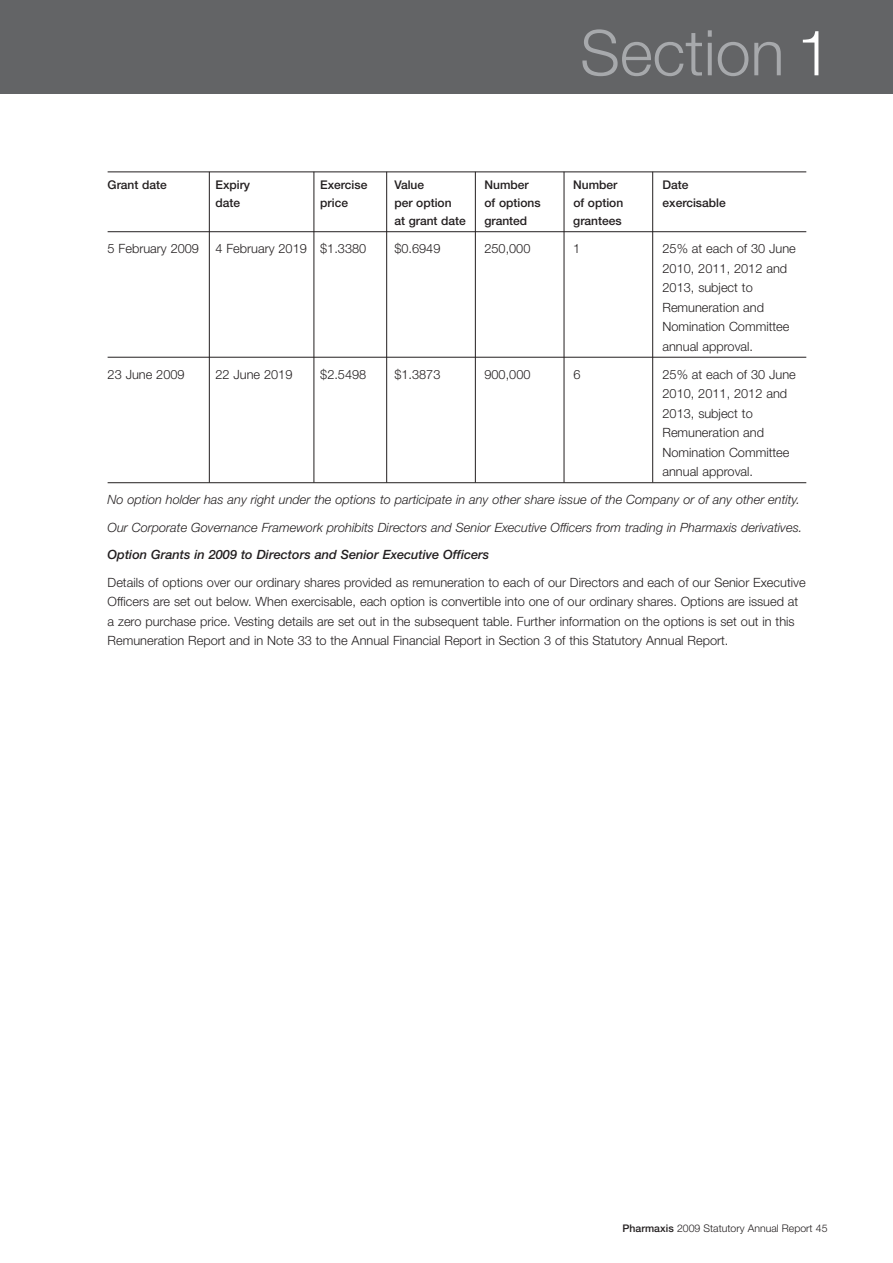
<style>
.page{position:relative;width:893px;height:1263px;background:#fff}
.page>*{position:absolute;margin:0;border:0;box-sizing:border-box;transform-origin:0 0}
.t1{font:300 63px "Helvetica Neue";color:#a7a9ac}
.t2{font:300 12.75px/19.5px "Helvetica Neue";color:#231f20}
.t3{font:italic 300 12.75px/28px "Helvetica Neue";color:#231f20}
.t4{font:italic 500 12.75px "Helvetica Neue";color:#231f20}
.t5{font:500 12px "Helvetica Neue";color:#231f20}
.t6{font:300 10.5px "Helvetica Neue";color:#231f20}
.s1{color:#fff}
.s2{font-weight:500}
</style>
<div class="page">
<div style="left:0;top:0;width:892px;height:94px;background:#636466"></div>
<hr style="left:108px;top:172px;width:698px;height:1px;background:#231f20">
<hr style="left:108px;top:231px;width:698px;height:1px;background:#231f20">
<hr style="left:108px;top:357px;width:698px;height:1px;background:#231f20">
<hr style="left:108px;top:482px;width:698px;height:1px;background:#231f20">
<hr style="left:209px;top:172px;width:1px;height:311px;background:#231f20">
<hr style="left:314px;top:172px;width:1px;height:311px;background:#231f20">
<hr style="left:386px;top:172px;width:1px;height:311px;background:#231f20">
<hr style="left:475px;top:172px;width:1px;height:311px;background:#231f20">
<hr style="left:564px;top:172px;width:1px;height:311px;background:#231f20">
<hr style="left:652px;top:172px;width:1px;height:310px;background:#231f20">
<h1 class="t1" style="left:580px;top:30px;width:253px">Section <span class="s1">1</span></h1>
<p class="t5" style="left:108px;top:181px;width:61px">Grant date</p>
<p class="t5" style="left:215px;top:181px;width:36px">Expiry</p>
<p class="t5" style="left:320px;top:181px;width:49px">Exercise</p>
<p class="t5" style="left:394px;top:181px;width:31px">Value</p>
<p class="t5" style="left:484px;top:181px;width:46px">Number</p>
<p class="t5" style="left:573px;top:181px;width:46px">Number</p>
<p class="t5" style="left:662px;top:181px;width:28px">Date</p>
<p class="t5" style="left:215px;top:199px;width:26px">date</p>
<p class="t5" style="left:320px;top:199px;width:29px">price</p>
<p class="t5" style="left:394px;top:199px;width:59px">per option</p>
<p class="t5" style="left:484px;top:199px;width:58px">of options</p>
<p class="t5" style="left:573px;top:199px;width:51px">of option</p>
<p class="t5" style="left:662px;top:199px;width:65px">exercisable</p>
<p class="t5" style="left:394px;top:217px;width:73px">at grant date</p>
<p class="t5" style="left:484px;top:217px;width:44px">granted</p>
<p class="t5" style="left:573px;top:217px;width:50px">grantees</p>
<p class="t2" style="left:108px;top:240px;width:93px">5 February 2009</p>
<p class="t2" style="left:215px;top:240px;width:152px">4 February 2019 $1.3380</p>
<p class="t2" style="left:394px;top:240px;width:48px">$0.6949</p>
<p class="t2" style="left:484px;top:240px;width:48px">250,000</p>
<p class="t2" style="left:573px;top:240px;width:9px">1</p>
<p class="t2" style="left:662px;top:240px;width:135px">25% at each of 30 June<br>2010, 2011, 2012 and<br>2013, subject to<br>Remuneration and<br>Nomination Committee annual approval.</p>
<p class="t2" style="left:108px;top:366px;width:79px">23 June 2009</p>
<p class="t2" style="left:215px;top:366px;width:79px">22 June 2019</p>
<p class="t2" style="left:320px;top:366px;width:48px">$2.5498</p>
<p class="t2" style="left:394px;top:366px;width:48px">$1.3873</p>
<p class="t2" style="left:484px;top:366px;width:48px">900,000</p>
<p class="t2" style="left:573px;top:366px;width:9px">6</p>
<p class="t2" style="left:662px;top:366px;width:135px">25% at each of 30 June<br>2010, 2011, 2012 and<br>2013, subject to<br>Remuneration and<br>Nomination Committee annual approval.</p>
<p class="t3" style="left:108px;top:487px;width:696px">No option holder has any right under the options to participate in any other share issue of the Company or of any other entity.<br>Our Corporate Governance Framework prohibits Directors and Senior Executive Officers from trading in Pharmaxis derivatives.</p>
<p class="t4" style="left:108px;top:550px;width:383px">Option Grants in 2009 to Directors and Senior Executive Officers</p>
<p class="t2" style="left:108px;top:574px;width:699px">Details of options over our ordinary shares provided as remuneration to each of our Directors and each of our Senior Executive Officers are set out below. When exercisable, each option is convertible into one of our ordinary shares. Options are issued at a zero purchase price. Vesting details are set out in the subsequent table. Further information on the options is set out in this Remuneration Report and in Note 33 to the Annual Financial Report in Section 3 of this Statutory Annual Report.</p>
<p class="t6" style="left:623px;top:1225px;width:206px"><span class="s2">Pharmaxis</span> 2009 Statutory Annual Report 45</p>
</div>
